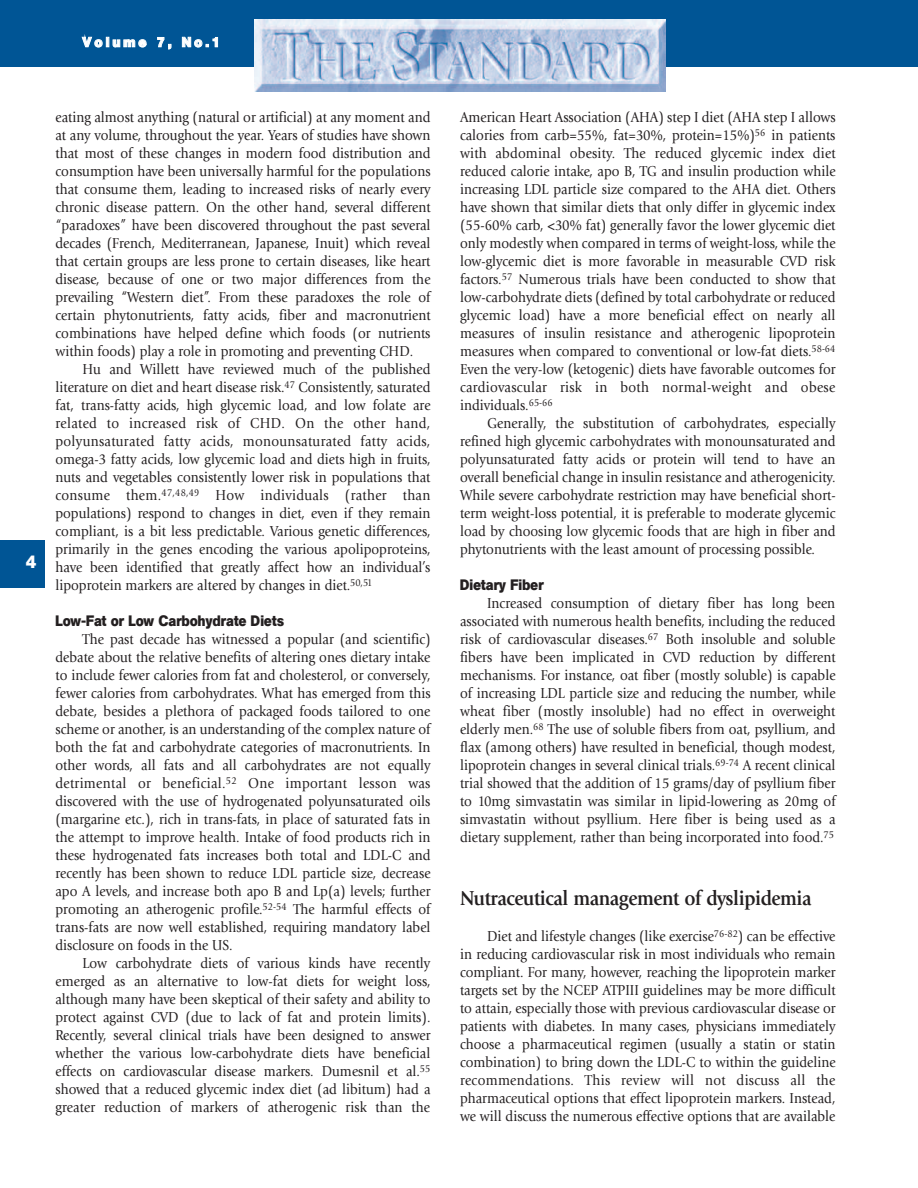
<style>
.page{position:relative;width:918px;height:1188px;background:#fff}
.page>*{position:absolute;margin:0;border:0;box-sizing:border-box;transform-origin:0 0}
.t1{font:700 21px "Giovanni";letter-spacing:-.02em;color:#231f20;scale:.9 1}
.t2{font:700 18px "Agba";color:#fff}
.t3{font:15px/18px "Giovanni";color:#231f20;text-align:justify;scale:.9 1}
.t4{font:700 15px "Agba";color:#231f20;scale:.9 1}
.t5{font:700 13.5px "Agba";letter-spacing:.23em;color:#fff}
</style>
<div class="page">
<div style="left:0;top:0;width:918px;height:68px;background:#005595"></div>
<div style="left:0;top:540px;width:45px;height:47px;background:#005595"></div>
<img style="left:255px;top:20px;width:410px;height:72px">
<p class="t5" style="left:83px;top:37px;width:139px">Volume 7, No.1</p>
<p class="t2" style="left:26px;top:555px;width:12px">4</p>
<p class="t3" style="left:56px;top:109px;width:418px">eating almost anything (natural or artificial) at any moment and at any volume, throughout the year. Years of studies have shown that most of these changes in modern food distribution and consumption have been universally harmful for the populations that consume them, leading to increased risks of nearly every chronic disease pattern. On the other hand, several different “paradoxes” have been discovered throughout the past several decades (French, Mediterranean, Japanese, Inuit) which reveal that certain groups are less prone to certain diseases, like heart disease, because of one or two major differences from the prevailing “Western diet”. From these paradoxes the role of certain phytonutrients, fatty acids, fiber and macronutrient combinations have helped define which foods (or nutrients within foods) play a role in promoting and preventing CHD.</p>
<p class="t3" style="left:55px;top:361px;width:418px;text-indent:27px">Hu and Willett have reviewed much of the published literature on diet and heart disease risk.<sup>47</sup> Consistently, saturated fat, trans-fatty acids, high glycemic load, and low folate are related to increased risk of CHD. On the other hand, polyunsaturated fatty acids, monounsaturated fatty acids, omega-3 fatty acids, low glycemic load and diets high in fruits, nuts and vegetables consistently lower risk in populations that consume them.<sup>47,48,49</sup> How individuals (rather than populations) respond to changes in diet, even if they remain compliant, is a bit less predictable. Various genetic differences, primarily in the genes encoding the various apolipoproteins, have been identified that greatly affect how an individual’s lipoprotein markers are altered by changes in diet.<sup>50,51</sup></p>
<p class="t4" style="left:56px;top:616px;width:256px">Low-Fat or Low Carbohydrate Diets</p>
<p class="t3" style="left:55px;top:631px;width:418px;text-indent:27px">The past decade has witnessed a popular (and scientific) debate about the relative benefits of altering ones dietary intake to include fewer calories from fat and cholesterol, or conversely, fewer calories from carbohydrates. What has emerged from this debate, besides a plethora of packaged foods tailored to one scheme or another, is an understanding of the complex nature of both the fat and carbohydrate categories of macronutrients. In other words, all fats and all carbohydrates are not equally detrimental or beneficial.<sup>52</sup> One important lesson was discovered with the use of hydrogenated polyunsaturated oils (margarine etc.), rich in trans-fats, in place of saturated fats in the attempt to improve health. Intake of food products rich in these hydrogenated fats increases both total and LDL-C and recently has been shown to reduce LDL particle size, decrease apo A levels, and increase both apo B and Lp(a) levels; further promoting an atherogenic profile.<sup>52-54</sup> The harmful effects of trans-fats are now well established, requiring mandatory label disclosure on foods in the US.</p>
<p class="t3" style="left:55px;top:955px;width:418px;text-indent:27px">Low carbohydrate diets of various kinds have recently emerged as an alternative to low-fat diets for weight loss, although many have been skeptical of their safety and ability to protect against CVD (due to lack of fat and protein limits).<br>Recently, several clinical trials have been designed to answer whether the various low-carbohydrate diets have beneficial effects on cardiovascular disease markers. Dumesnil et al.<sup>55 </sup>showed that a reduced glycemic index diet (ad libitum) had a greater reduction of markers of atherogenic risk than the</p>
<p class="t3" style="left:460px;top:109px;width:419px">American Heart Association (AHA) step I diet (AHA step I allows calories from carb=55%, fat=30%, protein=15%)<sup>56</sup> in patients with abdominal obesity. The reduced glycemic index diet reduced calorie intake, apo B, TG and insulin production while increasing LDL particle size compared to the AHA diet. Others have shown that similar diets that only differ in glycemic index (55-60% carb, &lt;30% fat) generally favor the lower glycemic diet only modestly when compared in terms of weight-loss, while the low-glycemic diet is more favorable in measurable CVD risk factors.<sup>57</sup> Numerous trials have been conducted to show that low-carbohydrate diets (defined by total carbohydrate or reduced glycemic load) have a more beneficial effect on nearly all measures of insulin resistance and atherogenic lipoprotein measures when compared to conventional or low-fat diets.<sup>58-64<br></sup>Even the very-low (ketogenic) diets have favorable outcomes for cardiovascular risk in both normal-weight and obese individuals.<sup>65-66</sup></p>
<p class="t3" style="left:460px;top:415px;width:419px;text-indent:27px">Generally, the substitution of carbohydrates, especially refined high glycemic carbohydrates with monounsaturated and polyunsaturated fatty acids or protein will tend to have an overall beneficial change in insulin resistance and atherogenicity.<br>While severe carbohydrate restriction may have beneficial short&shy;term weight-loss potential, it is preferable to moderate glycemic load by choosing low glycemic foods that are high in fiber and phytonutrients with the least amount of processing possible.</p>
<p class="t4" style="left:460px;top:580px;width:95px">Dietary Fiber</p>
<p class="t3" style="left:460px;top:595px;width:419px;text-indent:27px">Increased consumption of dietary fiber has long been associated with numerous health benefits, including the reduced risk of cardiovascular diseases.<sup>67</sup> Both insoluble and soluble fibers have been implicated in CVD reduction by different mechanisms. For instance, oat fiber (mostly soluble) is capable of increasing LDL particle size and reducing the number, while wheat fiber (mostly insoluble) had no effect in overweight elderly men.<sup>68</sup> The use of soluble fibers from oat, psyllium, and flax (among others) have resulted in beneficial, though modest, lipoprotein changes in several clinical trials.<sup>69-74</sup> A recent clinical trial showed that the addition of 15 grams/day of psyllium fiber to 10mg simvastatin was similar in lipid-lowering as 20mg of simvastatin without psyllium. Here fiber is being used as a dietary supplement, rather than being incorporated into food.<sup>75</sup></p>
<h1 class="t1" style="left:460px;top:890px;width:392px">Nutraceutical management of dyslipidemia</h1>
<p class="t3" style="left:460px;top:928px;width:419px;text-indent:27px">Diet and lifestyle changes (like exercise<sup>76-82</sup>) can be effective in reducing cardiovascular risk in most individuals who remain compliant. For many, however, reaching the lipoprotein marker targets set by the NCEP ATPIII guidelines may be more difficult to attain, especially those with previous cardiovascular disease or patients with diabetes. In many cases, physicians immediately choose a pharmaceutical regimen (usually a statin or statin combination) to bring down the LDL-C to within the guideline recommendations. This review will not discuss all the pharmaceutical options that effect lipoprotein markers. Instead, we will discuss the numerous effective options that are available</p>
</div>
